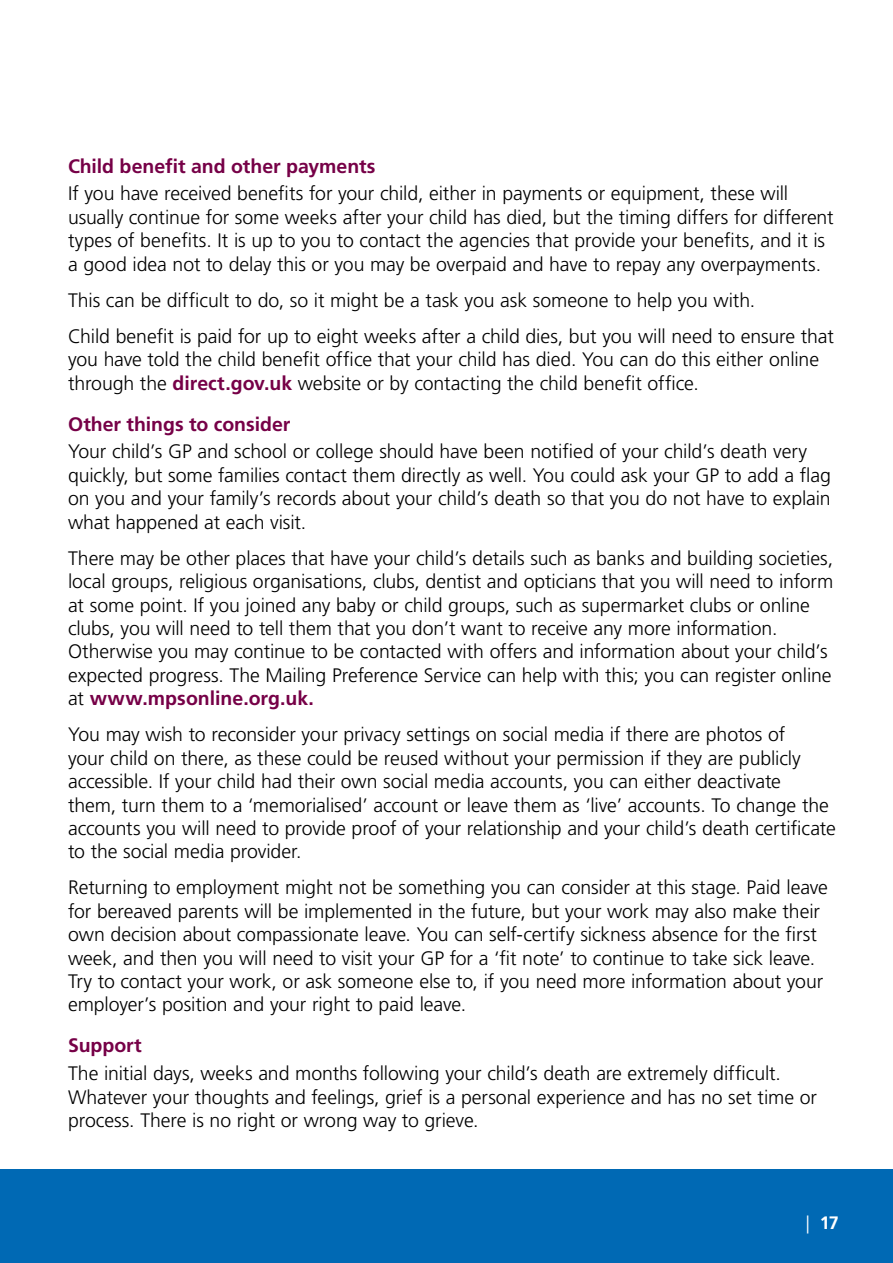
<style>
.page{position:relative;width:893px;height:1263px;background:#fff}
.page>*{position:absolute;margin:0;border:0;box-sizing:border-box;transform-origin:0 0}
.Body_bigger{font:300 19.5px/23.4px "Frutiger LT Std";letter-spacing:-.005em;color:#000}
.small_sub_header{font:700 19.5px "Frutiger LT Std";letter-spacing:-.005em;color:#760047}
.t1{font:700 18px "Frutiger LT Std";color:#fff}
.s1{font-weight:700;color:#760047}
.s2{font-weight:300}
</style>
<div class="page">
<div style="left:0;top:1169px;width:893px;height:94px;background:#0069b4"></div>
<p class="small_sub_header" style="left:68px;top:154px;width:309px">Child benefit and other payments</p>
<p class="Body_bigger" style="left:68px;top:182px;width:767px">If you have received benefits for your child, either in payments or equipment, these will usually continue for some weeks after your child has died, but the timing differs for different types of benefits. It is up to you to contact the agencies that provide your benefits, and it is a good idea not to delay this or you may be overpaid and have to repay any overpayments.</p>
<p class="Body_bigger" style="left:68px;top:289px;width:689px">This can be difficult to do, so it might be a task you ask someone to help you with.</p>
<p class="Body_bigger" style="left:68px;top:325px;width:767px">Child benefit is paid for up to eight weeks after a child dies, but you will need to ensure that you have told the child benefit office that your child has died. You can do this either online through the <span class="s1">direct.gov.uk</span> website or by contacting the child benefit office.</p>
<p class="small_sub_header" style="left:68px;top:412px;width:224px">Other things to consider</p>
<p class="Body_bigger" style="left:68px;top:440px;width:764px">Your child’s GP and school or college should have been notified of your child’s death very quickly, but some families contact them directly as well. You could ask your GP to add a flag on you and your family’s records about your child’s death so that you do not have to explain what happened at each visit.</p>
<p class="Body_bigger" style="left:68px;top:546px;width:767px">There may be other places that have your child’s details such as banks and building societies, local groups, religious organisations, clubs, dentist and opticians that you will need to inform at some point. If you joined any baby or child groups, such as supermarket clubs or online clubs, you will need to tell them that you don’t want to receive any more information.<br>Otherwise you may continue to be contacted with offers and information about your child’s expected progress. The Mailing Preference Service can help with this; you can register online at <span class="s1">www.mpsonline.org.uk.</span></p>
<p class="Body_bigger" style="left:68px;top:723px;width:769px">You may wish to reconsider your privacy settings on social media if there are photos of<br>your child on there, as these could be reused without your permission if they are publicly accessible. If your child had their own social media accounts, you can either deactivate<br>them, turn them to a ‘memorialised’ account or leave them as ‘live’ accounts. To change the accounts you will need to provide proof of your relationship and your child’s death certificate to the social media provider.</p>
<p class="Body_bigger" style="left:68px;top:876px;width:761px">Returning to employment might not be something you can consider at this stage. Paid leave for bereaved parents will be implemented in the future, but your work may also make their own decision about compassionate leave. You can self-certify sickness absence for the first week, and then you will need to visit your GP for a ‘fit note’ to continue to take sick leave.<br>Try to contact your work, or ask someone else to, if you need more information about your employer’s position and your right to paid leave.</p>
<p class="small_sub_header" style="left:68px;top:1034px;width:75px">Support</p>
<p class="Body_bigger" style="left:68px;top:1062px;width:750px">The initial days, weeks and months following your child’s death are extremely difficult.<br>Whatever your thoughts and feelings, grief is a personal experience and has no set time or process. There is no right or wrong way to grieve.</p>
<p class="t1" style="left:806px;top:1212px;width:35px"><span class="s2">|</span> 17</p>
</div>
